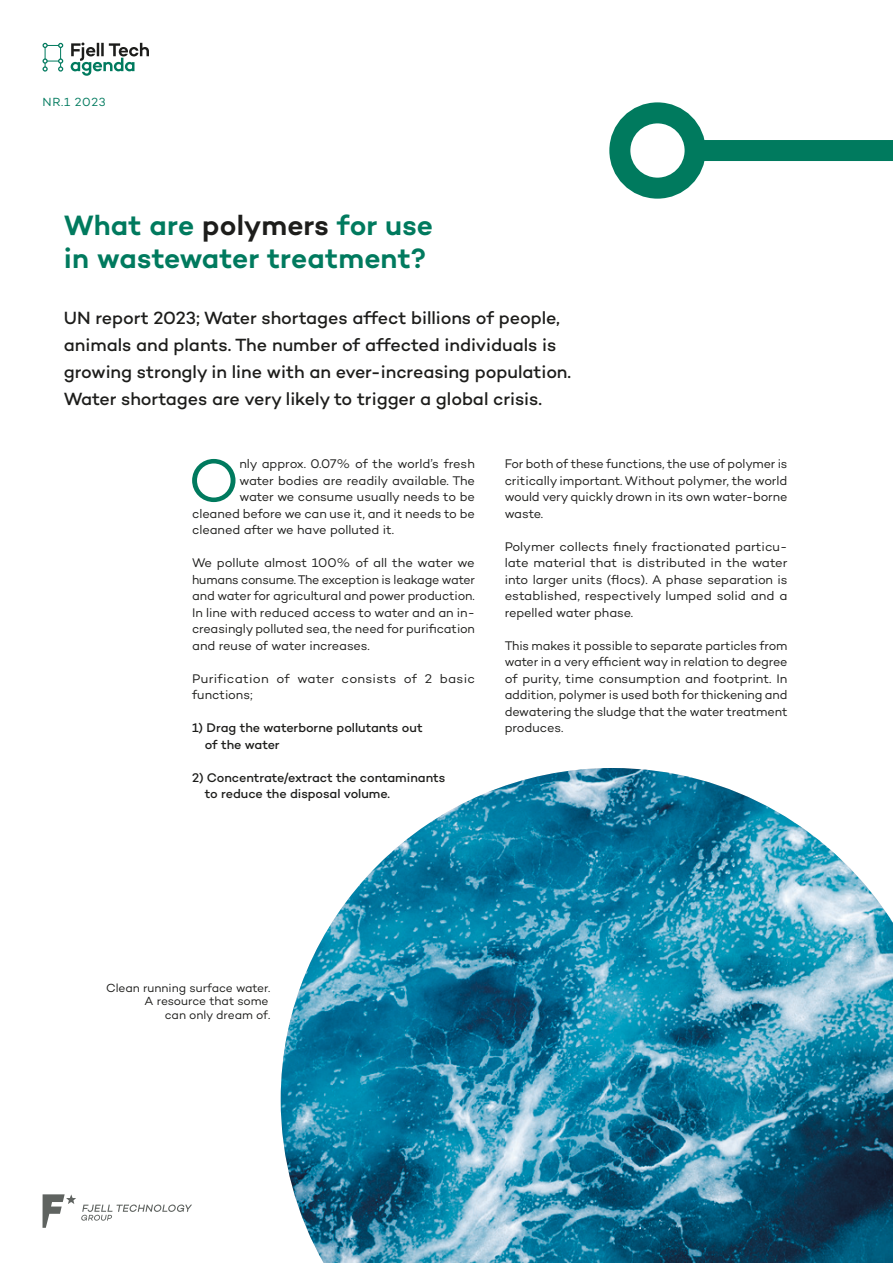
<style>
.page{position:relative;width:893px;height:1263px;background:#fff}
.page>*{position:absolute;margin:0;border:0;box-sizing:border-box;transform-origin:0 0}
.t1{font:61.35px "Campton";color:#007a5e}
.t2{font:600 28.5px/33px "Campton";color:#007a5e}
.t3{font:500 18px/27px "Campton";letter-spacing:-.005em;color:#1d1d1b}
.t4{font:12.75px/16.5px "Campton";letter-spacing:-.005em;color:#1d1d1b;text-align:justify}
.t5{font:500 12.75px/16.5px "Campton";letter-spacing:-.005em;color:#1d1d1b}
.t6{font:12.75px/16.5px "Campton";letter-spacing:.015em;color:#1d1d1b}
.t7{font:12px/13.5px "Campton";letter-spacing:-.005em;color:#1d1d1b;text-align:right}
.t8{font:12px "Campton";letter-spacing:.05em;color:#007a5e}
.s1{color:#1d1d1b}
</style>
<div class="page">
<img style="left:281px;top:768px;width:612px;height:495px">
<svg style="left:71px;top:43px;width:78px;height:33px"></svg>
<svg style="left:43px;top:43px;width:20px;height:29px"></svg>
<div style="left:650px;top:140px;width:243px;height:21px;background:#007a5e"></div>
<svg style="left:620px;top:113px;width:75px;height:75px"></svg>
<div style="left:609px;top:102px;width:97px;height:97px;border:21px solid #007a5e;border-radius:50%"></div>
<svg style="left:43px;top:1194px;width:149px;height:34px"></svg>
<p class="t8" style="left:43px;top:95px;width:65px">NR.1 2023</p>
<h2 class="t2" style="left:64px;top:209px;width:371px">What are <span class="s1">polymers</span> for use in wastewater treatment?</h2>
<p class="t3" style="left:64px;top:304px;width:509px">UN report 2023; Water shortages affect billions of people, animals and plants. The number of affected individuals is growing strongly in line with an ever-increasing population.<br>Water shortages are very likely to trigger a global crisis.</p>
<h1 class="t1" style="left:188px;top:442px;width:53px">O</h1>
<p class="t4" style="left:239px;top:455px;width:237px">nly approx. 0.07% of the world’s fresh</p>
<p class="t4" style="left:239px;top:472px;width:237px">water bodies are readily available. The</p>
<p class="t4" style="left:239px;top:488px;width:237px">water we consume usually needs to be</p>
<p class="t4" style="left:192px;top:505px;width:284px">cleaned before we can use it, and it needs to be</p>
<p class="t4" style="left:192px;top:521px;width:203px">cleaned after we have polluted it.</p>
<p class="t4" style="left:192px;top:554px;width:284px">We pollute almost 100% of all the water we humans consume. The exception is leakage water and water for agricultural and power production.<br>In line with reduced access to water and an in&shy;creasingly polluted sea, the need for purification and reuse of water increases.</p>
<p class="t6" style="left:192px;top:670px;width:284px">Purification of water consists of 2 basic functions;</p>
<p class="t5" style="left:205px;top:719px;width:219px;text-indent:-13px">1) Drag the waterborne pollutants out of the water</p>
<p class="t5" style="left:205px;top:769px;width:242px;text-indent:-13px">2) Concentrate/extract the contaminants to reduce the disposal volume.</p>
<p class="t4" style="left:505px;top:455px;width:284px">For both of these functions, the use of polymer is critically important. Without polymer, the world would very quickly drown in its own water-borne waste.</p>
<p class="t4" style="left:505px;top:538px;width:284px">Polymer collects finely fractionated particu&shy;late material that is distributed in the water into larger units (flocs). A phase separation is established, respectively lumped solid and a repelled water phase.</p>
<p class="t4" style="left:505px;top:637px;width:284px">This makes it possible to separate particles from water in a very efficient way in relation to degree of purity, time consumption and footprint. In addition, polymer is used both for thickening and dewatering the sludge that the water treatment produces.</p>
<p class="t7" style="left:106px;top:981px;width:166px">Clean running surface water.<br>A resource that some<br>can only dream of.</p>
</div>
